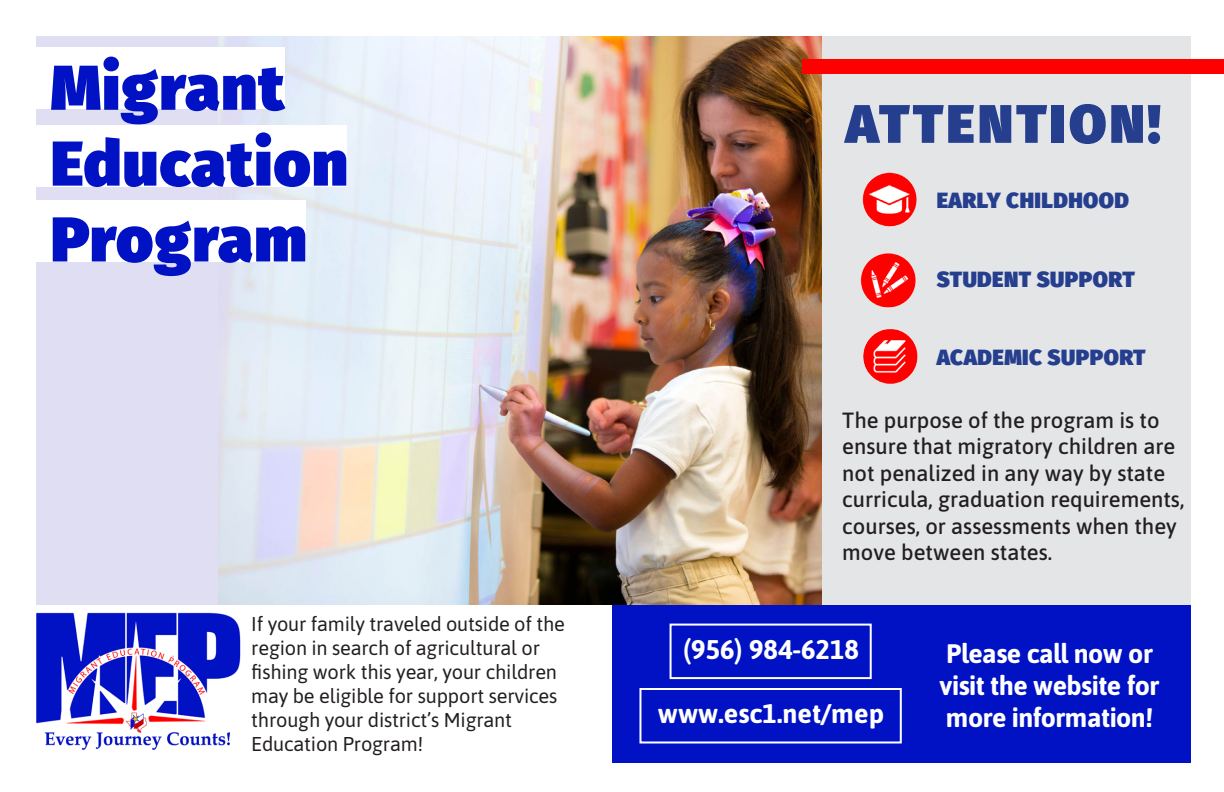
<style>
.page{position:relative;width:1224px;height:792px;background:#fff}
.page>*{position:absolute;margin:0;border:0;box-sizing:border-box;transform-origin:0 0}
.t1{font:900 63.2px "Fira Sans";letter-spacing:.02em;color:#0112c4}
.t2{font:900 54px "Fira Sans";letter-spacing:.06em;color:#253f8e}
.t3{font:700 27px "Asap";color:#fff}
.t4{font:700 26.8px/32.2px "Asap";letter-spacing:-.02em;color:#fff}
.t5{font:500 22px/26.4px "Asap";color:#231f20}
.t6{font:900 22px "Fira Sans";letter-spacing:.02em;color:#253f8e}
.t7{font:20px/24px "Asap";letter-spacing:-.01em;color:#231f20}
</style>
<div class="page">
<div style="left:613px;top:605px;width:578px;height:158px;background:#0112c4"></div>
<div style="left:36px;top:36px;width:786px;height:569px;background:#e0def3"></div>
<img style="left:218px;top:36px;width:604px;height:569px">
<div style="left:5px;top:48px;width:280px;height:61px;background:#fff"></div>
<div style="left:5px;top:125px;width:342px;height:62px;background:#fff"></div>
<div style="left:5px;top:201px;width:301px;height:61px;background:#fff"></div>
<div style="left:822px;top:36px;width:369px;height:569px;background:#e4e5e7"></div>
<div style="left:802px;top:59px;width:422px;height:15px;background:#fe0000"></div>
<img style="left:36px;top:612px;width:204px;height:138px">
<div style="left:670px;top:624px;width:202px;height:55px;border:2px solid #fff"></div>
<div style="left:639px;top:688px;width:263px;height:56px;border:2px solid #fff"></div>
<img style="left:862px;top:172px;width:55px;height:55px">
<img style="left:860px;top:253px;width:56px;height:55px">
<img style="left:863px;top:329px;width:55px;height:55px">
<p class="t1" style="left:51px;top:29px;width:235px">Migrant</p>
<p class="t1" style="left:51px;top:105px;width:299px">Education</p>
<p class="t1" style="left:51px;top:181px;width:258px">Program</p>
<p class="t7" style="left:251px;top:611px;width:315px">If your family traveled outside of the region in search of agricultural or fishing work this year, your children may be eligible for support services through your district’s Migrant Education Program!</p>
<p class="t2" style="left:846px;top:74px;width:316px">ATTENTION!</p>
<p class="t6" style="left:937px;top:180px;width:194px">EARLY CHILDHOOD</p>
<p class="t6" style="left:937px;top:259px;width:200px">STUDENT SUPPORT</p>
<p class="t6" style="left:937px;top:337px;width:210px">ACADEMIC SUPPORT</p>
<p class="t5" style="left:842px;top:406px;width:344px">The purpose of the program is to ensure that migratory children are not penalized in any way by state curricula, graduation requirements, courses, or assessments when they move between states.</p>
<p class="t3" style="left:683px;top:630px;width:177px">(956) 984-6218</p>
<p class="t3" style="left:658px;top:694px;width:228px">www.esc1.net/mep</p>
<p class="t4" style="left:940px;top:636px;width:221px">Please call now or visit the website for more information!</p>
</div>
